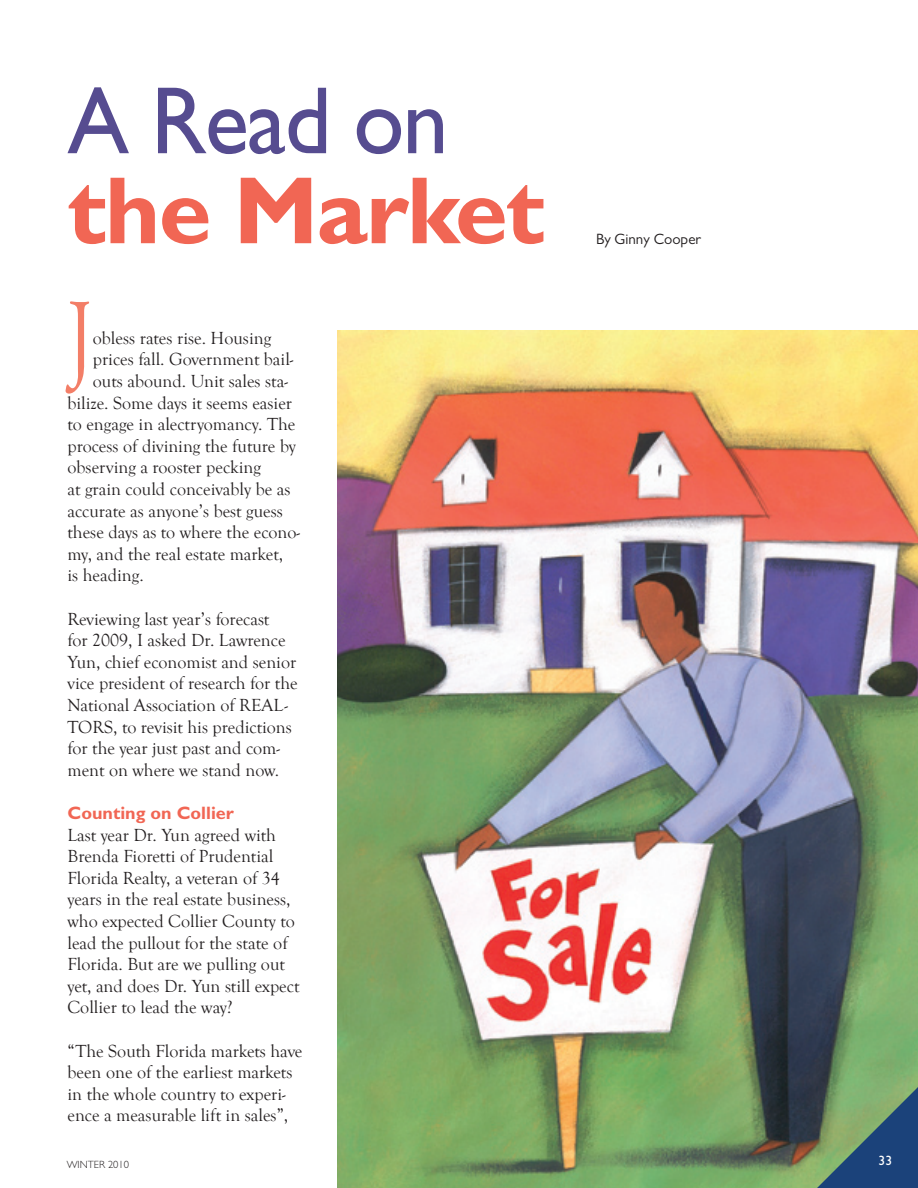
<style>
.page{position:relative;width:918px;height:1188px;background:#fff}
.page>*{position:absolute;margin:0;border:0;box-sizing:border-box;transform-origin:0 0}
.t1{font:106.8px "Goudy Old Style T";color:#f37e67;scale:.77 1}
.t2{font:700 96px "Gill Sans";letter-spacing:-.02em;color:#f16654}
.t3{font:96px "Gill Sans";color:#564c90;scale:.96 1}
.t4{font:18px/21.6px "Goudy Old Style T";color:#231f20}
.t5{font:700 18px "Gill Sans";color:#f16654}
.t6{font:15px "Gill Sans";color:#231f20}
.t7{font:13.5px "Gill Sans";color:#fff}
.t8{font:300 10.5px "Gill Sans";color:#231f20}
</style>
<div class="page">
<img style="left:338px;top:330px;width:580px;height:858px">
<svg style="left:817px;top:1087px;width:101px;height:101px;background:#4e7471"></svg>
<h2 class="t3" style="left:68px;top:66px;width:398px">A Read on</h2>
<h2 class="t2" style="left:68px;top:154px;width:479px">the Market</h2>
<h1 class="t1" style="left:68px;top:280px;width:34px">J</h1>
<p class="t4" style="left:93px;top:327px;width:180px">obless rates rise. Housing</p>
<p class="t4" style="left:93px;top:349px;width:202px">prices fall. Government bail-</p>
<p class="t4" style="left:93px;top:371px;width:197px">outs abound. Unit sales sta-</p>
<p class="t4" style="left:68px;top:392px;width:226px">bilize. Some days it seems easier</p>
<p class="t4" style="left:68px;top:414px;width:229px">to engage in alectryomancy. The</p>
<p class="t4" style="left:68px;top:435px;width:230px">process of divining the future by</p>
<p class="t4" style="left:68px;top:457px;width:195px">observing a rooster pecking</p>
<p class="t4" style="left:68px;top:479px;width:225px">at grain could conceivably be as</p>
<p class="t4" style="left:68px;top:500px;width:217px">accurate as anyone’s best guess</p>
<p class="t4" style="left:68px;top:522px;width:234px">these days as to where the econo-</p>
<p class="t4" style="left:68px;top:543px;width:217px">my, and the real estate market,</p>
<p class="t4" style="left:68px;top:565px;width:78px">is heading.</p>
<p class="t4" style="left:68px;top:608px;width:232px">Reviewing last year’s forecast<br>for 2009, I asked Dr. Lawrence<br>Yun, chief economist and senior vice president of research for the<br>National Association of REAL-<br>TORS, to revisit his predictions for the year just past and com&shy;ment on where we stand now.</p>
<p class="t5" style="left:68px;top:802px;width:168px">Counting on Collier</p>
<p class="t4" style="left:68px;top:824px;width:233px">Last year Dr. Yun agreed with<br>Brenda Fioretti of Prudential<br>Florida Realty, a veteran of 34 years in the real estate business, who expected Collier County to lead the pullout for the state of<br>Florida. But are we pulling out yet, and does Dr. Yun still expect<br>Collier to lead the way?</p>
<p class="t4" style="left:68px;top:1040px;width:236px">“The South Florida markets have been one of the earliest markets in the whole country to experi&shy;ence a measurable lift in sales”,</p>
<p class="t8" style="left:67px;top:1159px;width:64px">WINTER 2010</p>
<p class="t6" style="left:596px;top:230px;width:106px">By Ginny Cooper</p>
<p class="t7" style="left:879px;top:1152px;width:15px">33</p>
</div>
